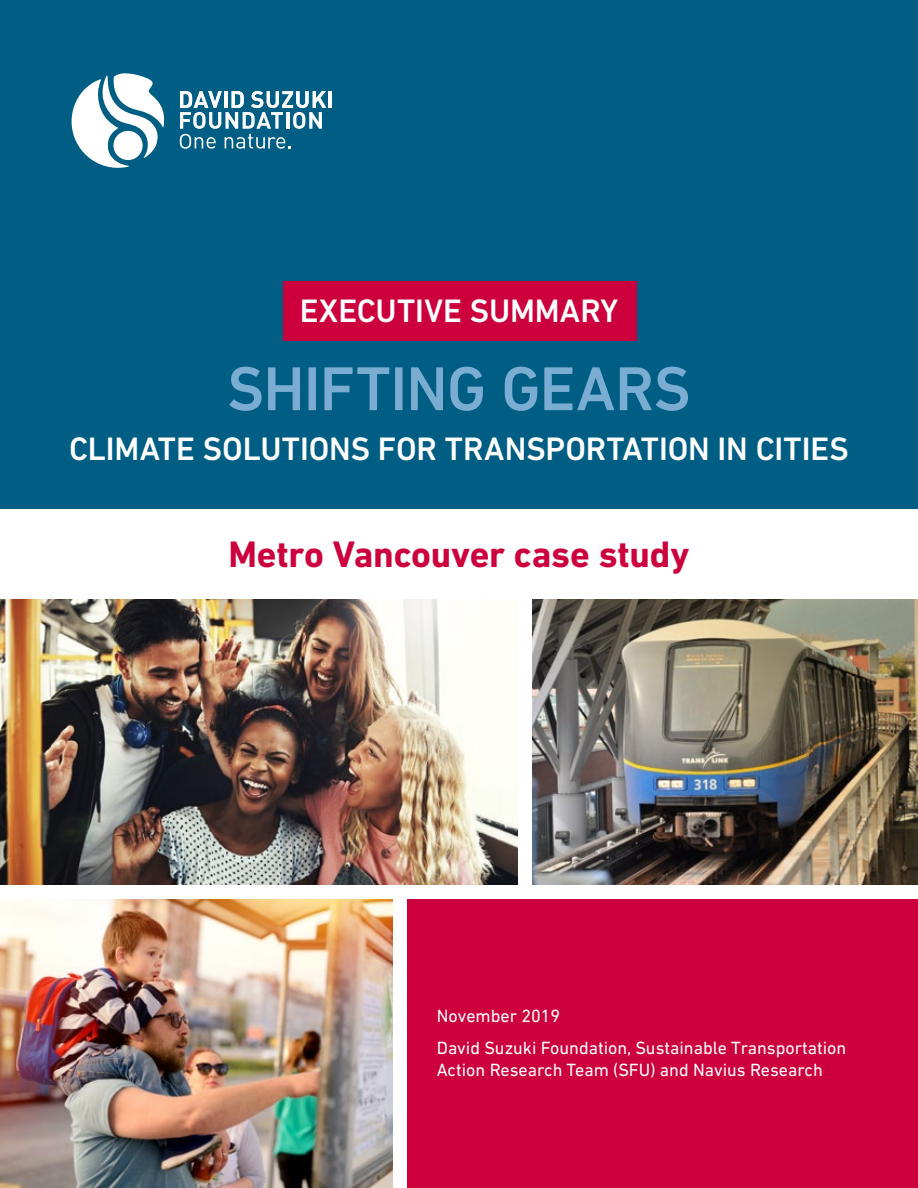
<style>
.page{position:relative;width:918px;height:1188px;background:#fff}
.page>*{position:absolute;margin:0;border:0;box-sizing:border-box;transform-origin:0 0}
.t1{font:500 63px "DIN Next LT Pro";letter-spacing:-.015em;color:#7badd3}
.t2{font:700 37.5px "DIN Next LT Pro";letter-spacing:-.01em;color:#cc003d}
.t3{font:500 33px "DIN Next LT Pro";letter-spacing:-.005em;color:#fff}
.t4{font:18px/31.5px "DIN Next LT Pro";color:#fff}
</style>
<div class="page">
<div style="left:0;top:0;width:918px;height:509px;background:#005e85"></div>
<div style="left:283px;top:281px;width:353px;height:60px;background:#cc003d"></div>
<hr style="left:329px;top:91px;width:3px;height:17px;background:#fff">
<svg style="left:180px;top:91px;width:146px;height:58px"></svg>
<svg style="left:72px;top:73px;width:93px;height:95px"></svg>
<img style="left:0;top:599px;width:518px;height:285px">
<div style="left:407px;top:899px;width:511px;height:289px;background:#cc003d"></div>
<img style="left:0;top:899px;width:392px;height:289px">
<img style="left:533px;top:599px;width:385px;height:285px">
<h3 class="t3" style="left:300px;top:292px;width:320px">EXECUTIVE SUMMARY</h3>
<h1 class="t1" style="left:227px;top:352px;width:465px">SHIFTING GEARS</h1>
<h3 class="t3" style="left:69px;top:429px;width:781px">CLIMATE SOLUTIONS FOR TRANSPORTATION IN CITIES</h3>
<h2 class="t2" style="left:229px;top:532px;width:462px">Metro Vancouver case study</h2>
<p class="t4" style="left:437px;top:1000px;width:411px">November 2019<br>David Suzuki Foundation, Sustainable Transportation</p>
<p class="t4" style="left:437px;top:1054px;width:388px">Action Research Team (SFU) and Navius Research</p>
</div>
